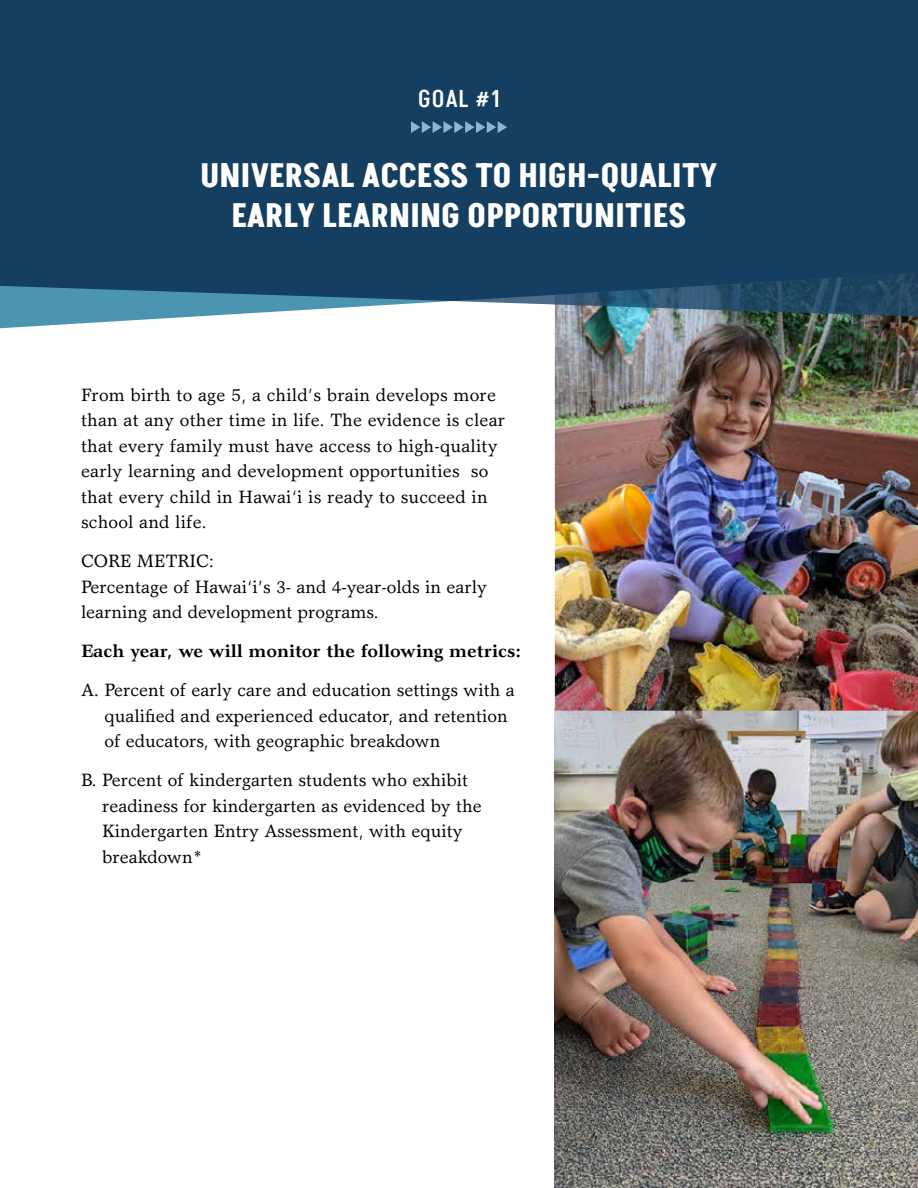
<style>
.page{position:relative;width:918px;height:1188px;background:#fff}
.page>*{position:absolute;margin:0;border:0;box-sizing:border-box;transform-origin:0 0}
.t1{font:700 33px/39.6px "Akshar";color:#fff;text-align:center}
.t2{font:500 24px "Akshar";color:#fff}
.t3{font:18px/25.5px "Garth Graphic";color:#000}
.t4{font:700 18px "Garth Graphic";color:#000}
</style>
<div class="page">
<img style="left:555px;top:711px;width:363px;height:477px">
<img style="left:555px;top:328px;width:363px;height:383px">
<svg style="left:0;top:0;width:918px;height:328px;background:#1f4968"></svg>
<svg style="left:404px;top:120px;width:103px;height:14px"></svg>
<h2 class="t2" style="left:418px;top:83px;width:83px">GOAL #1</h2>
<h1 class="t1" style="left:200px;top:156px;width:519px">UNIVERSAL ACCESS TO HIGH-QUALITY<br>EARLY LEARNING OPPORTUNITIES</h1>
<p class="t3" style="left:81px;top:382px;width:426px">From birth to age 5, a child’s brain develops more than at any other time in life. The evidence is clear that every family must have access to high-quality early learning and development opportunities so that every child in Hawai‘i is ready to succeed in school and life.</p>
<p class="t3" style="left:81px;top:548px;width:408px">CORE METRIC:<br>Percentage of Hawai‘i’s 3- and 4-year-olds in early learning and development programs.</p>
<p class="t4" style="left:81px;top:640px;width:442px">Each year, we will monitor the following metrics:</p>
<p class="t3" style="left:105px;top:677px;width:412px;text-indent:-24px">A. Percent of early care and education settings with a qualified and experienced educator, and retention of educators, with geographic breakdown</p>
<p class="t3" style="left:102px;top:767px;width:381px;text-indent:-21px">B. Percent of kindergarten students who exhibit readiness for kindergarten as evidenced by the Kindergarten Entry Assessment, with equity breakdown*</p>
</div>
